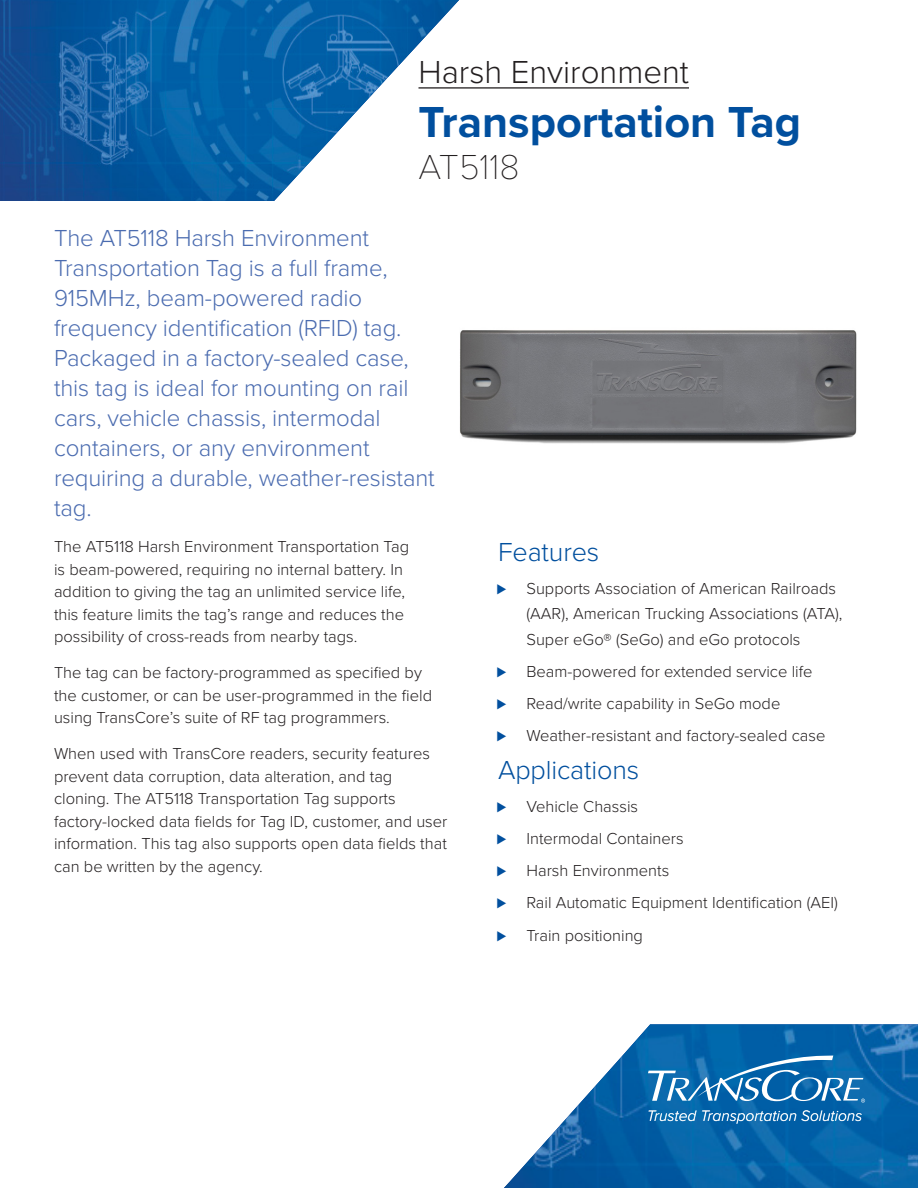
<style>
.page{position:relative;width:918px;height:1188px;background:#fff}
.page>*{position:absolute;margin:0;border:0;box-sizing:border-box;transform-origin:0 0}
.Header_-_Product_Name{font:700 45px "Proxima Nova";color:#014f9e}
.Header_-_Product_Description{font:100 36px "Proxima Nova T";color:#231f20}
.Header_-_Product_Description-2{font:300 33px "Proxima Nova";color:#231f20}
.Body_-_Subhead{font:300 27px "Proxima Nova";letter-spacing:-.005em;color:#014f9e}
.Lead_Paragraph{font:300 24px/30px "Proxima Nova";letter-spacing:-.005em;color:#4b6cb0}
.Body_Copy{font:300 16.5px/22.5px "Proxima Nova";color:#231f20}
.t1{font:italic 300 15.45px "Proxima Nova";color:#fff}
.s1{color:#014f9e}
</style>
<div class="page">
<hr style="left:418px;top:87px;width:271px;height:2px;background:#231f20">
<img style="left:460px;top:330px;width:397px;height:114px">
<img style="left:0;top:0;width:460px;height:201px">
<img style="left:504px;top:1024px;width:414px;height:164px">
<svg style="left:648px;top:1056px;width:217px;height:47px;background:#3482ba"></svg>
<svg style="left:649px;top:1110px;width:213px;height:14px;background:#2778b5"></svg>
<p class="Header_-_Product_Description-2" style="left:418px;top:47px;width:272px">Harsh Environment</p>
<p class="Header_-_Product_Name" style="left:418px;top:88px;width:384px">Transportation Tag</p>
<p class="Header_-_Product_Description" style="left:418px;top:140px;width:103px">AT5118</p>
<p class="Lead_Paragraph" style="left:54px;top:222px;width:382px">The AT5118 Harsh Environment<br>Transportation Tag is a full frame,<br>915MHz, beam-powered radio frequency identification (RFID) tag.<br>Packaged in a factory-sealed case, this tag is ideal for mounting on rail cars, vehicle chassis, intermodal containers, or any environment requiring a durable, weather-resistant tag.</p>
<p class="Body_Copy" style="left:54px;top:535px;width:357px">The AT5118 Harsh Environment Transportation Tag is beam-powered, requiring no internal battery. In addition to giving the tag an unlimited service life, this feature limits the tag’s range and reduces the possibility of cross-reads from nearby tags.</p>
<p class="Body_Copy" style="left:54px;top:661px;width:380px">The tag can be factory-programmed as specified by the customer, or can be user-programmed in the field using TransCore’s suite of RF tag programmers.</p>
<p class="Body_Copy" style="left:54px;top:742px;width:395px">When used with TransCore readers, security features prevent data corruption, data alteration, and tag cloning. The AT5118 Transportation Tag supports factory-locked data fields for Tag ID, customer, and user information. This tag also supports open data fields that can be written by the agency.</p>
<p class="Body_-_Subhead" style="left:498px;top:532px;width:103px">Features</p>
<p class="Body_Copy" style="left:526px;top:574px;width:318px;line-height:25.5px;text-indent:-30px"><span class="s1">⊲</span> Supports Association of American Railroads (AAR), American Trucking Associations (ATA),<br>Super eGo® (SeGo) and eGo protocols</p>
<p class="Body_Copy" style="left:496px;top:659px;width:317px"><span class="s1">⊲</span> Beam-powered for extended service life</p>
<p class="Body_Copy" style="left:496px;top:691px;width:285px"><span class="s1">⊲</span> Read/write capability in SeGo mode</p>
<p class="Body_Copy" style="left:496px;top:724px;width:330px"><span class="s1">⊲</span> Weather-resistant and factory-sealed case</p>
<p class="Body_-_Subhead" style="left:498px;top:750px;width:143px">Applications</p>
<p class="Body_Copy" style="left:496px;top:794px;width:143px"><span class="s1">⊲</span> Vehicle Chassis</p>
<p class="Body_Copy" style="left:496px;top:826px;width:189px"><span class="s1">⊲</span> Intermodal Containers</p>
<p class="Body_Copy" style="left:496px;top:859px;width:174px"><span class="s1">⊲</span> Harsh Environments</p>
<p class="Body_Copy" style="left:496px;top:891px;width:343px"><span class="s1">⊲</span> Rail Automatic Equipment Identification (AEI)</p>
<p class="Body_Copy" style="left:496px;top:923px;width:148px"><span class="s1">⊲</span> Train positioning</p>
<p class="t1" style="left:647px;top:1104px;width:217px">Trusted Transportation Solutions</p>
</div>
